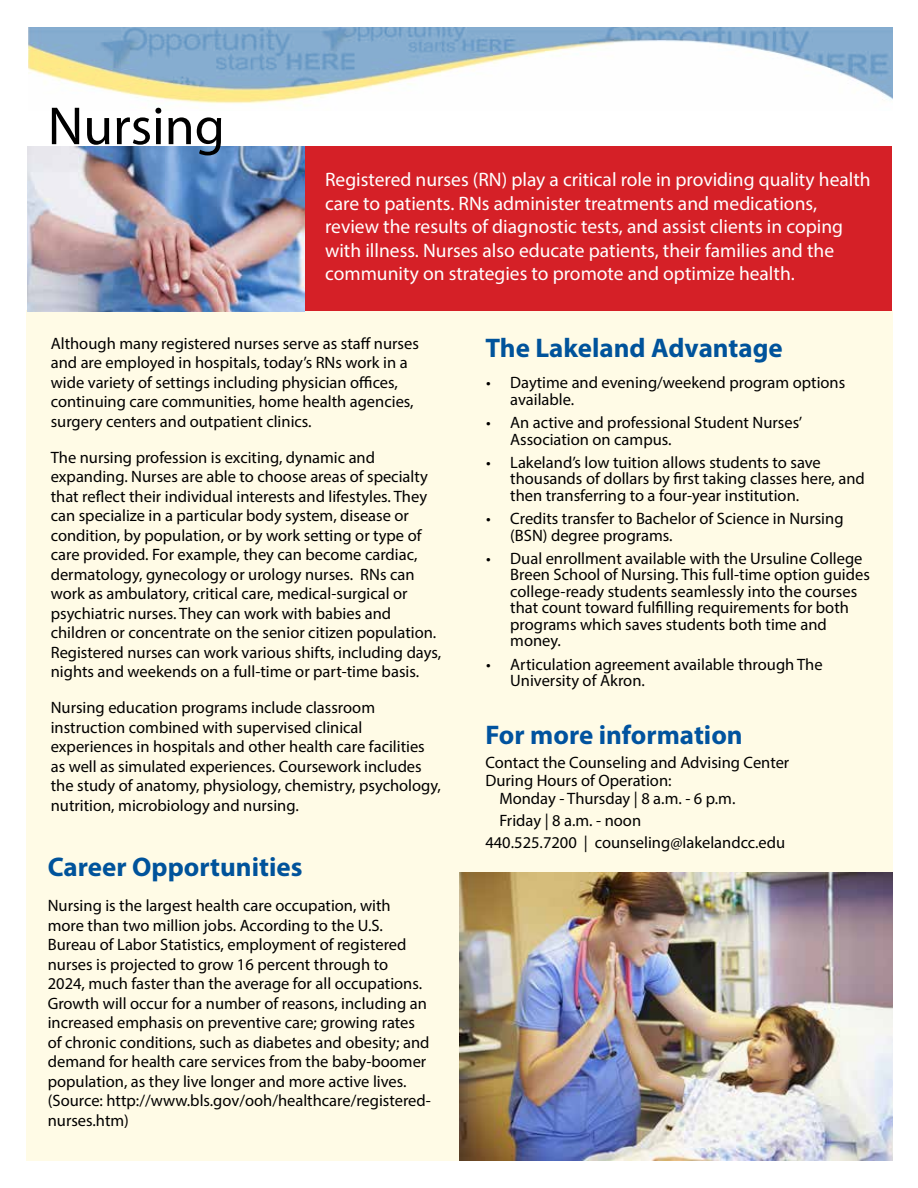
<style>
.page{position:relative;width:918px;height:1188px;background:#fff}
.page>*{position:absolute;margin:0;border:0;box-sizing:border-box;transform-origin:0 0}
.t1{font:54px "Myriad Pro";color:#000}
.t2{font:700 27px "Myriad Pro";color:#00539b}
.t3{font:700 27px "Myriad Pro";color:#00539f}
.t4{font:19.5px/23.4px "Myriad Pro";color:#fff}
.t5{font:16.5px/19.5px "Myriad Pro";color:#000}
</style>
<div class="page">
<div style="left:26px;top:311px;width:866px;height:850px;background:#fffbe6"></div>
<div style="left:28px;top:146px;width:864px;height:165px;background:#d52027"></div>
<img style="left:28px;top:27px;width:864px;height:79px">
<img style="left:27px;top:147px;width:277px;height:165px">
<img style="left:459px;top:872px;width:433px;height:289px">
<h1 class="t1" style="left:48px;top:93px;width:179px">Nursing</h1>
<p class="t4" style="left:325px;top:168px;width:547px">Registered nurses (RN) play a critical role in providing quality health care to patients. RNs administer treatments and medications, review the results of diagnostic tests, and assist clients in coping with illness. Nurses also educate patients, their families and the community on strategies to promote and optimize health.</p>
<p class="t5" style="left:51px;top:333px;width:370px">Although many registered nurses serve as staff nurses and are employed in hospitals, today’s RNs work in a wide variety of settings including physician offices, continuing care communities, home health agencies, surgery centers and outpatient clinics.</p>
<p class="t5" style="left:51px;top:447px;width:392px">The nursing profession is exciting, dynamic and expanding. Nurses are able to choose areas of specialty that reflect their individual interests and lifestyles. They can specialize in a particular body system, disease or condition, by population, or by work setting or type of care provided. For example, they can become cardiac, dermatology, gynecology or urology nurses. RNs can work as ambulatory, critical care, medical-surgical or psychiatric nurses. They can work with babies and children or concentrate on the senior citizen population.<br>Registered nurses can work various shifts, including days, nights and weekends on a full-time or part-time basis.</p>
<p class="t5" style="left:51px;top:698px;width:392px">Nursing education programs include classroom instruction combined with supervised clinical experiences in hospitals and other health care facilities as well as simulated experiences. Coursework includes the study of anatomy, physiology, chemistry, psychology, nutrition, microbiology and nursing.</p>
<h2 class="t2" style="left:48px;top:849px;width:256px">Career Opportunities</h2>
<p class="t5" style="left:48px;top:896px;width:385px">Nursing is the largest health care occupation, with more than two million jobs. According to the U.S.<br>Bureau of Labor Statistics, employment of registered nurses is projected to grow 16 percent through to<br>2024, much faster than the average for all occupations.<br>Growth will occur for a number of reasons, including an increased emphasis on preventive care; growing rates of chronic conditions, such as diabetes and obesity; and demand for health care services from the baby-boomer population, as they live longer and more active lives. (Source: http://www.bls.gov/ooh/healthcare/registered&shy;nurses.htm)</p>
<h2 class="t2" style="left:485px;top:330px;width:299px">The Lakeland Advantage</h2>
<p class="t5" style="left:510px;top:374px;width:337px;line-height:16.5px;text-indent:-24px">• Daytime and evening/weekend program options available.</p>
<p class="t5" style="left:510px;top:414px;width:294px;line-height:16.5px;text-indent:-24px">• An active and professional Student Nurses’<br>Association on campus.</p>
<p class="t5" style="left:510px;top:454px;width:356px;line-height:16.5px;text-indent:-24px">• Lakeland’s low tuition allows students to save thousands of dollars by first taking classes here, and then transferring to a four-year institution.</p>
<p class="t5" style="left:510px;top:510px;width:335px;line-height:16.5px;text-indent:-24px">• Credits transfer to Bachelor of Science in Nursing (BSN) degree programs.</p>
<p class="t5" style="left:510px;top:550px;width:361px;line-height:16.5px;text-indent:-24px">• Dual enrollment available with the Ursuline College Breen School of Nursing. This full-time option guides college-ready students seamlessly into the courses that count toward fulfilling requirements for both programs which saves students both time and money.</p>
<p class="t5" style="left:510px;top:656px;width:314px;line-height:16.5px;text-indent:-24px">• Articulation agreement available through The<br>University of Akron.</p>
<h2 class="t3" style="left:485px;top:717px;width:259px">For more information</h2>
<p class="t5" style="left:485px;top:753px;width:305px">Contact the Counseling and Advising Center</p>
<p class="t5" style="left:485px;top:771px;width:188px">During Hours of Operation:</p>
<p class="t5" style="left:499px;top:789px;width:238px">Monday - Thursday | 8 a.m. - 6 p.m.</p>
<p class="t5" style="left:485px;top:809px;width:301px;line-height:21.5px;text-indent:14px">Friday | 8 a.m. - noon<br>440.525.7200 | counseling@lakelandcc.edu</p>
</div>
